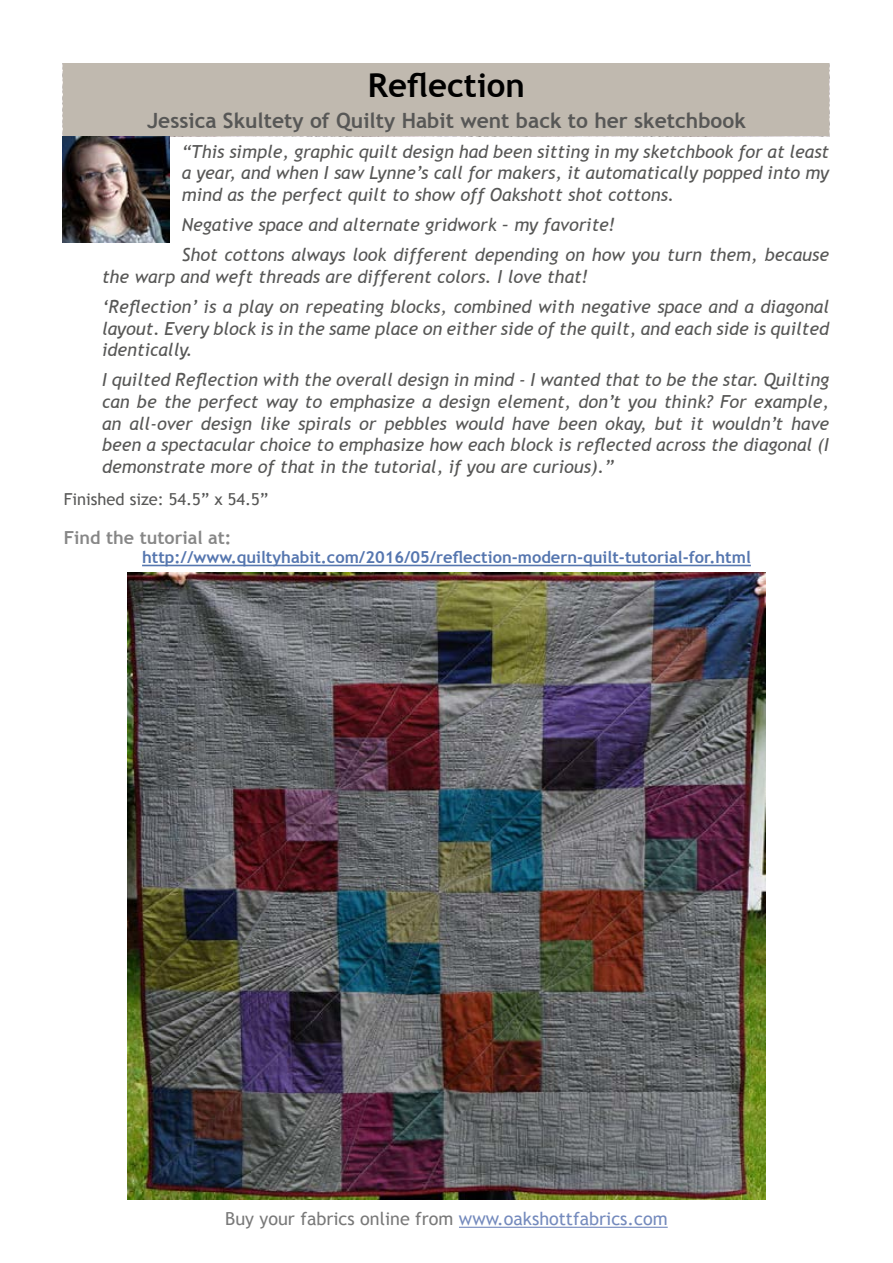
<style>
.page{position:relative;width:893px;height:1263px;background:#fff}
.page>*{position:absolute;margin:0;border:0;box-sizing:border-box;transform-origin:0 0}
.t1{font:700 33px "Trebuchet MS";color:#000}
.t2{font:700 21px "Trebuchet MS";color:#575756}
.t3{font:italic 18px/21.6px "Trebuchet MS";color:#575756}
.t4{font:18px "Trebuchet MS";color:#797979}
.t5{font:700 18px "Trebuchet MS";color:#878787}
.t6{font:700 16.5px "Trebuchet MS";color:#5576af}
.t7{font:16.5px "Trebuchet MS";color:#575756}
.s1{color:#748abd}
</style>
<div class="page">
<hr style="left:459px;top:1227px;width:209px;height:1px;background:#748abd">
<div style="left:64px;top:64px;width:765px;height:72px;background:#c0b9af"></div>
<hr style="left:142px;top:565px;width:609px;height:1px;background:#5576af">
<img style="left:63px;top:136px;width:106px;height:106px">
<img style="left:127px;top:573px;width:639px;height:626px">
<h1 class="t1" style="left:368px;top:64px;width:159px">Reflection</h1>
<p class="t2" style="left:147px;top:107px;width:600px">Jessica Skultety of Quilty Habit went back to her sketchbook</p>
<p class="t3" style="left:182px;top:141px;width:649px;text-align:justify">“This simple, graphic quilt design had been sitting in my sketchbook for at least a year, and when I saw Lynne’s call for makers, it automatically popped into my mind as the perfect quilt to show off Oakshott shot cottons.</p>
<p class="t3" style="left:182px;top:210px;width:649px;line-height:30.2px">Negative space and alternate gridwork – my favorite!<br>Shot cottons always look different depending on how you turn them, because</p>
<p class="t3" style="left:102px;top:262px;width:729px;line-height:30.2px">the warp and weft threads are different colors. I love that!<br>‘Reflection’ is a play on repeating blocks, combined with negative space and a diagonal</p>
<p class="t3" style="left:102px;top:318px;width:729px">layout. Every block is in the same place on either side of the quilt, and each side is quilted identically.</p>
<p class="t3" style="left:102px;top:369px;width:729px;text-align:justify">I quilted Reflection with the overall design in mind - I wanted that to be the star. Quilting can be the perfect way to emphasize a design element, don’t you think? For example, an all-over design like spirals or pebbles would have been okay, but it wouldn’t have been a spectacular choice to emphasize how each block is reflected across the diagonal (I demonstrate more of that in the tutorial, if you are curious).”</p>
<p class="t7" style="left:64px;top:489px;width:206px">Finished size: 54.5” x 54.5”</p>
<p class="t5" style="left:64px;top:526px;width:169px">Find the tutorial at:</p>
<p class="t6" style="left:142px;top:547px;width:610px">http://www.quiltyhabit.com/2016/05/reflection-modern-quilt-tutorial-for.html</p>
<p class="t4" style="left:225px;top:1208px;width:444px">Buy your fabrics online from <span class="s1">www.oakshottfabrics.com</span></p>
</div>
